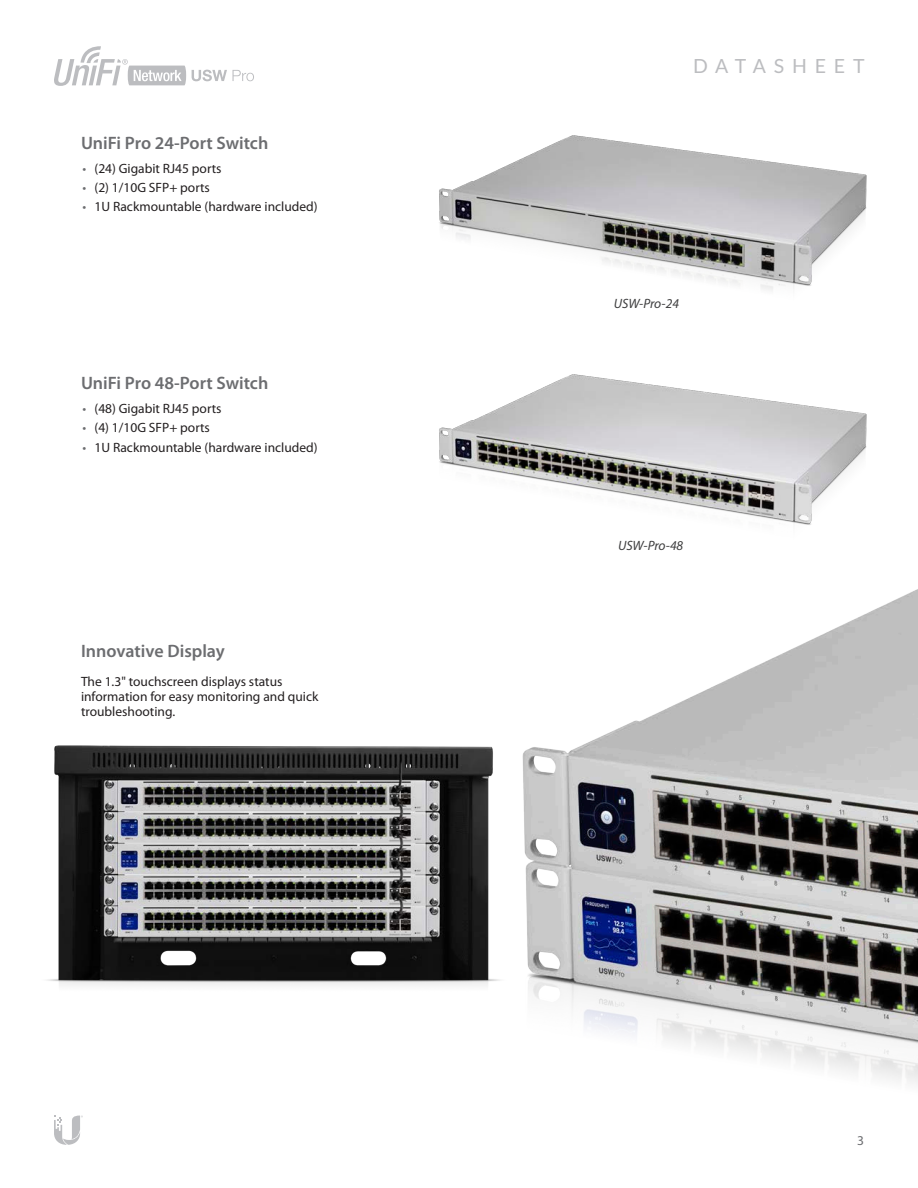
<style>
.page{position:relative;width:918px;height:1188px;background:#fff}
.page>*{position:absolute;margin:0;border:0;box-sizing:border-box;transform-origin:0 0}
.t1{font:19.5px "Lato";letter-spacing:.4em;color:#bcbdc0}
.Heading_2{font:600 18px "Myriad Pro";color:#6c6d70}
.Body{font:13.5px/15px "Myriad Pro";color:#231f20}
.t2{font:italic 13.5px "Myriad Pro";letter-spacing:-.005em;color:#3e3e3f}
.t3{font:13.5px "Myriad Pro";color:#6c6d70}
.s1{color:#6c6d70}
</style>
<div class="page">
<img style="left:47px;top:745px;width:394px;height:241px">
<svg style="left:192px;top:70px;width:35px;height:11px"></svg>
<svg style="left:233px;top:70px;width:21px;height:11px"></svg>
<svg style="left:54px;top:46px;width:132px;height:40px"></svg>
<img style="left:439px;top:374px;width:428px;height:89px">
<img style="left:439px;top:135px;width:428px;height:156px">
<img style="left:441px;top:455px;width:477px;height:629px">
<svg style="left:54px;top:1116px;width:29px;height:29px"></svg>
<p class="Heading_2" style="left:81px;top:131px;width:189px">UniFi Pro 24-Port Switch</p>
<p class="Body" style="left:82px;top:160px;width:141px"><span class="s1">•</span> (24) Gigabit RJ45 ports</p>
<p class="Body" style="left:82px;top:180px;width:129px"><span class="s1">•</span> (2) 1/10G SFP+ ports</p>
<p class="Body" style="left:82px;top:199px;width:237px"><span class="s1">•</span> 1U Rackmountable (hardware included)</p>
<p class="Heading_2" style="left:81px;top:372px;width:189px">UniFi Pro 48-Port Switch</p>
<p class="Body" style="left:82px;top:401px;width:141px"><span class="s1">•</span> (48) Gigabit RJ45 ports</p>
<p class="Body" style="left:82px;top:420px;width:129px"><span class="s1">•</span> (4) 1/10G SFP+ ports</p>
<p class="Body" style="left:82px;top:439px;width:237px"><span class="s1">•</span> 1U Rackmountable (hardware included)</p>
<p class="Heading_2" style="left:81px;top:640px;width:145px">Innovative Display</p>
<p class="Body" style="left:81px;top:673px;width:239px">The 1.3" touchscreen displays status information for easy monitoring and quick troubleshooting.</p>
<h1 class="t1" style="left:693px;top:52px;width:173px">DATASHEET</h1>
<p class="t2" style="left:614px;top:296px;width:67px">USW-Pro-24</p>
<p class="t2" style="left:618px;top:537px;width:67px">USW-Pro-48</p>
<p class="t3" style="left:857px;top:1132px;width:8px">3</p>
</div>
